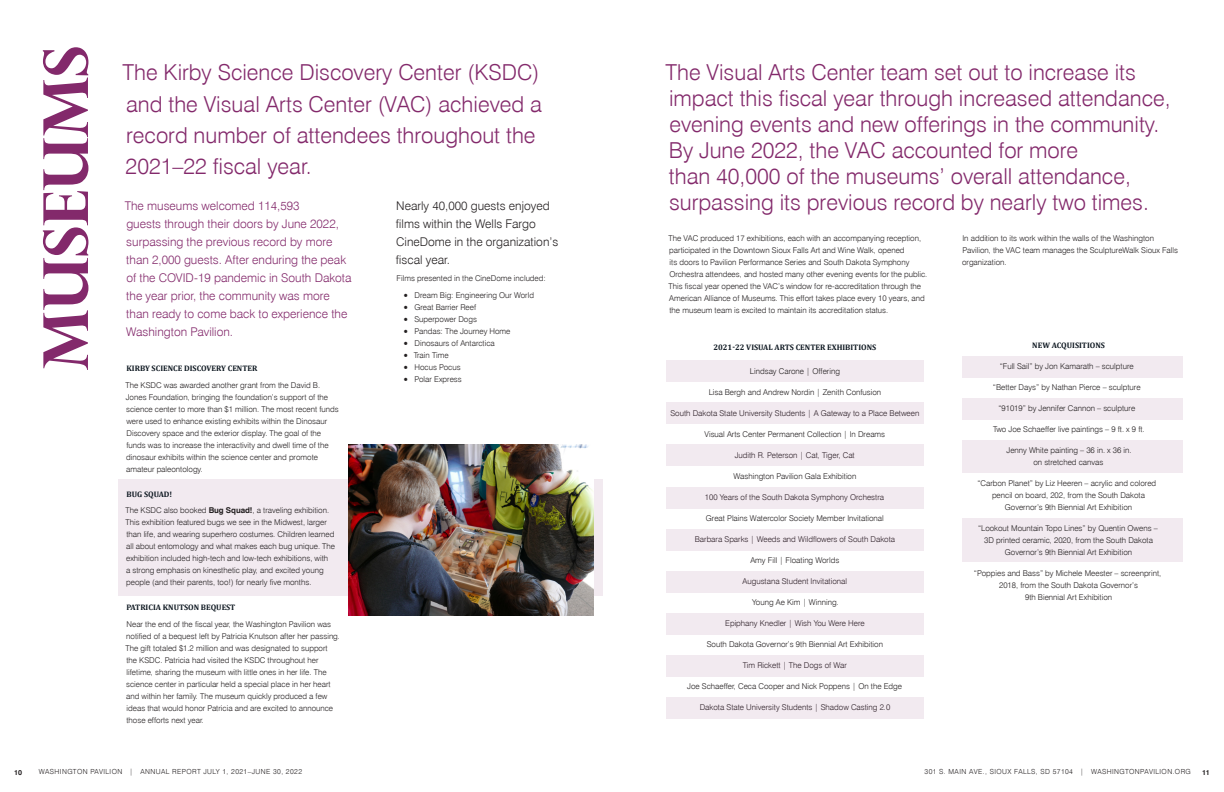
<style>
.page{position:relative;width:1224px;height:792px;background:#fff}
.page>*{position:absolute;margin:0;border:0;box-sizing:border-box;transform-origin:0 0}
.t1{font:700 62px "Perpetua Titling";letter-spacing:-.005em;color:#83296b}
.t2{font:300 22px/26px "Swiss 721 BT";color:#83296b}
.t3{font:300 12px/18px "Swiss 721 BT";color:#83296b}
.t4{font:300 12px/18px "Swiss 721 BT";color:#231f20}
.t5{font:300 8px/12px "Swiss 721 BT";color:#231f20}
.t6{font:700 8px "Cambria";color:#0d1720}
.t7{font:300 7px "Swiss 721 BT";letter-spacing:.06em;color:#231f20}
.t8{font:700 7px "Swiss 721 BT";color:#231f20}
.s1{font-family:"Minion Pro";font-weight:400;font-size:12px}
.s2{font-weight:700}
</style>
<div class="page">
<div style="left:118px;top:479px;width:485px;height:117px;background:#f2eaf0"></div>
<img style="left:349px;top:445px;width:245px;height:171px">
<div style="left:666px;top:360px;width:258px;height:22px;background:#f2eaf0"></div>
<div style="left:666px;top:571px;width:258px;height:21px;background:#f2eaf0"></div>
<div style="left:666px;top:445px;width:258px;height:21px;background:#f2eaf0"></div>
<div style="left:666px;top:487px;width:258px;height:21px;background:#f2eaf0"></div>
<div style="left:666px;top:529px;width:258px;height:21px;background:#f2eaf0"></div>
<div style="left:666px;top:613px;width:258px;height:22px;background:#f2eaf0"></div>
<div style="left:666px;top:655px;width:258px;height:22px;background:#f2eaf0"></div>
<div style="left:666px;top:697px;width:258px;height:22px;background:#f2eaf0"></div>
<div style="left:666px;top:403px;width:258px;height:21px;background:#f2eaf0"></div>
<div style="left:962px;top:356px;width:220px;height:22px;background:#f2eaf0"></div>
<div style="left:962px;top:441px;width:220px;height:32px;background:#f2eaf0"></div>
<div style="left:962px;top:518px;width:220px;height:44px;background:#f2eaf0"></div>
<div style="left:962px;top:399px;width:220px;height:21px;background:#f2eaf0"></div>
<p class="t1" style="left:27px;top:370px;width:326px;rotate:-90deg">museums</p>
<p class="t2" style="left:122px;top:57px;width:421px;line-height:31.2px">The Kirby Science Discovery Center (KSDC) and the Visual Arts Center (VAC) achieved a record number of attendees throughout the 2021–22 fiscal year.</p>
<p class="t3" style="left:125px;top:197px;width:228px">The museums welcomed 114,593<br>guests through their doors by June 2022, surpassing the previous record by more than 2,000 guests. After enduring the peak of the COVID-19 pandemic in South Dakota the year prior, the community was more than ready to come back to experience the Washington Pavilion.</p>
<p class="t4" style="left:396px;top:197px;width:164px">Nearly 40,000 guests enjoyed films within the Wells Fargo<br>CineDome in the organization’s fiscal year.</p>
<p class="t5" style="left:397px;top:273px;width:151px">Films presented in the CineDome included:</p>
<p class="t5" style="left:404px;top:289px;width:132px"><span class="s1">•</span> Dream Big: Engineering Our World</p>
<p class="t5" style="left:404px;top:301px;width:74px"><span class="s1">•</span> Great Barrier Reef</p>
<p class="t5" style="left:404px;top:313px;width:75px"><span class="s1">•</span> Superpower Dogs</p>
<p class="t5" style="left:404px;top:325px;width:108px"><span class="s1">•</span> Pandas: The Journey Home</p>
<p class="t5" style="left:404px;top:337px;width:93px"><span class="s1">•</span> Dinosaurs of Antarctica</p>
<p class="t5" style="left:404px;top:349px;width:47px"><span class="s1">•</span> Train Time</p>
<p class="t5" style="left:404px;top:361px;width:58px"><span class="s1">•</span> Hocus Pocus</p>
<p class="t5" style="left:404px;top:373px;width:60px"><span class="s1">•</span> Polar Express</p>
<p class="t6" style="left:126px;top:363px;width:132px">KIRBY SCIENCE DISCOVERY CENTER</p>
<p class="t5" style="left:126px;top:379px;width:215px">The KSDC was awarded another grant from the David B.<br>Jones Foundation, bringing the foundation’s support of the science center to more than $1 million. The most recent funds were used to enhance existing exhibits within the Dinosaur Discovery space and the exterior display. The goal of the funds was to increase the interactivity and dwell time of the dinosaur exhibits within the science center and promote amateur paleontology.</p>
<p class="t6" style="left:126px;top:488px;width:47px">BUG SQUAD!</p>
<p class="t5" style="left:126px;top:504px;width:211px">The KSDC also booked <span class="s2">Bug Squad!</span>, a traveling exhibition.<br>This exhibition featured bugs we see in the Midwest, larger than life, and wearing superhero costumes. Children learned all about entomology and what makes each bug unique. The exhibition included high-tech and low-tech exhibitions, with<br>a strong emphasis on kinesthetic play, and excited young people (and their parents, too!) for nearly five months.</p>
<p class="t6" style="left:126px;top:602px;width:110px">PATRICIA KNUTSON BEQUEST</p>
<p class="t5" style="left:126px;top:618px;width:216px">Near the end of the fiscal year, the Washington Pavilion was notified of a bequest left by Patricia Knutson after her passing.<br>The gift totaled $1.2 million and was designated to support the KSDC. Patricia had visited the KSDC throughout her lifetime, sharing the museum with little ones in her life. The science center in particular held a special place in her heart and within her family. The museum quickly produced a few ideas that would honor Patricia and are excited to announce those efforts next year.</p>
<p class="t2" style="left:666px;top:59px;width:507px">The Visual Arts Center team set out to increase its impact this fiscal year through increased attendance, evening events and new offerings in the community.<br>By June 2022, the VAC accounted for more<br>than 40,000 of the museums’ overall attendance, surpassing its previous record by nearly two times.</p>
<p class="t5" style="left:669px;top:232px;width:260px">The VAC produced 17 exhibitions, each with an accompanying reception, participated in the Downtown Sioux Falls Art and Wine Walk, opened<br>its doors to Pavilion Performance Series and South Dakota Symphony Orchestra attendees, and hosted many other evening events for the public.<br>This fiscal year opened the VAC’s window for re-accreditation through the American Alliance of Museums. This effort takes place every 10 years, and the museum team is excited to maintain its accreditation status.</p>
<p class="t5" style="left:962px;top:232px;width:217px">In addition to its work within the walls of the Washington<br>Pavilion, the VAC team manages the SculptureWalk Sioux Falls organization.</p>
<p class="t6" style="left:713px;top:342px;width:164px">2021-22 VISUAL ARTS CENTER EXHIBITIONS</p>
<p class="t5" style="left:750px;top:365px;width:92px">Lindsay Carone | Offering</p>
<p class="t5" style="left:709px;top:386px;width:174px">Lisa Bergh and Andrew Nordin | Zenith Confusion</p>
<p class="t5" style="left:670px;top:407px;width:251px">South Dakota State University Students | A Gateway to a Place Between</p>
<p class="t5" style="left:705px;top:428px;width:182px">Visual Arts Center Permanent Collection | In Dreams</p>
<p class="t5" style="left:735px;top:449px;width:122px">Judith R. Peterson | Cat, Tiger, Cat</p>
<p class="t5" style="left:733px;top:470px;width:124px">Washington Pavilion Gala Exhibition</p>
<p class="t5" style="left:705px;top:491px;width:181px">100 Years of the South Dakota Symphony Orchestra</p>
<p class="t5" style="left:706px;top:512px;width:179px">Great Plains Watercolor Society Member Invitational</p>
<p class="t5" style="left:695px;top:533px;width:202px">Barbara Sparks | Weeds and Wildflowers of South Dakota</p>
<p class="t5" style="left:750px;top:554px;width:90px">Amy Fill | Floating Worlds</p>
<p class="t5" style="left:742px;top:575px;width:106px">Augustana Student Invitational</p>
<p class="t5" style="left:752px;top:596px;width:88px">Young Ae Kim | Winning.</p>
<p class="t5" style="left:725px;top:617px;width:141px">Epiphany Knedler | Wish You Were Here</p>
<p class="t5" style="left:707px;top:638px;width:178px">South Dakota Governor’s 9th Biennial Art Exhibition</p>
<p class="t5" style="left:743px;top:659px;width:106px">Tim Rickett | The Dogs of War</p>
<p class="t5" style="left:687px;top:680px;width:216px">Joe Schaeffer, Ceca Cooper and Nick Poppens | On the Edge</p>
<p class="t5" style="left:700px;top:701px;width:192px">Dakota State University Students | Shadow Casting 2.0</p>
<p class="t6" style="left:1032px;top:340px;width:74px">NEW ACQUISITIONS</p>
<p class="t5" style="left:1000px;top:360px;width:135px">“Full Sail” by Jon Kamarath – sculpture</p>
<p class="t5" style="left:993px;top:381px;width:149px">“Better Days” by Nathan Pierce – sculpture</p>
<p class="t5" style="left:998px;top:402px;width:138px">“91019” by Jennifer Cannon – sculpture</p>
<p class="t5" style="left:993px;top:423px;width:153px">Two Joe Schaeffer live paintings – 9 ft. x 9 ft.</p>
<p class="t5" style="left:1007px;top:444px;width:127px;text-align:center">Jenny White painting – 36 in. x 36 in. on stretched canvas</p>
<p class="t5" style="left:977px;top:477px;width:180px;text-align:center">“Carbon Planet” by Liz Heeren – acrylic and colored pencil on board, 202, from the South Dakota<br>Governor’s 9th Biennial Art Exhibition</p>
<p class="t5" style="left:978px;top:522px;width:181px;text-align:center">“Lookout Mountain Topo Lines” by Quentin Owens –<br>3D printed ceramic, 2020, from the South Dakota<br>Governor’s 9th Biennial Art Exhibition</p>
<p class="t5" style="left:974px;top:567px;width:189px;text-align:center">“Poppies and Bass” by Michele Meester – screenprint,<br>2018, from the South Dakota Governor’s<br>9th Biennial Art Exhibition</p>
<p class="t8" style="left:14px;top:768px;width:9px">10</p>
<p class="t7" style="left:39px;top:768px;width:265px">WASHINGTON PAVILION | ANNUAL REPORT JULY 1, 2021–JUNE 30, 2022</p>
<p class="t7" style="left:925px;top:768px;width:268px">301 S. MAIN AVE., SIOUX FALLS, SD 57104 | WASHINGTONPAVILION.ORG</p>
<p class="t8" style="left:1202px;top:768px;width:9px">11</p>
</div>
